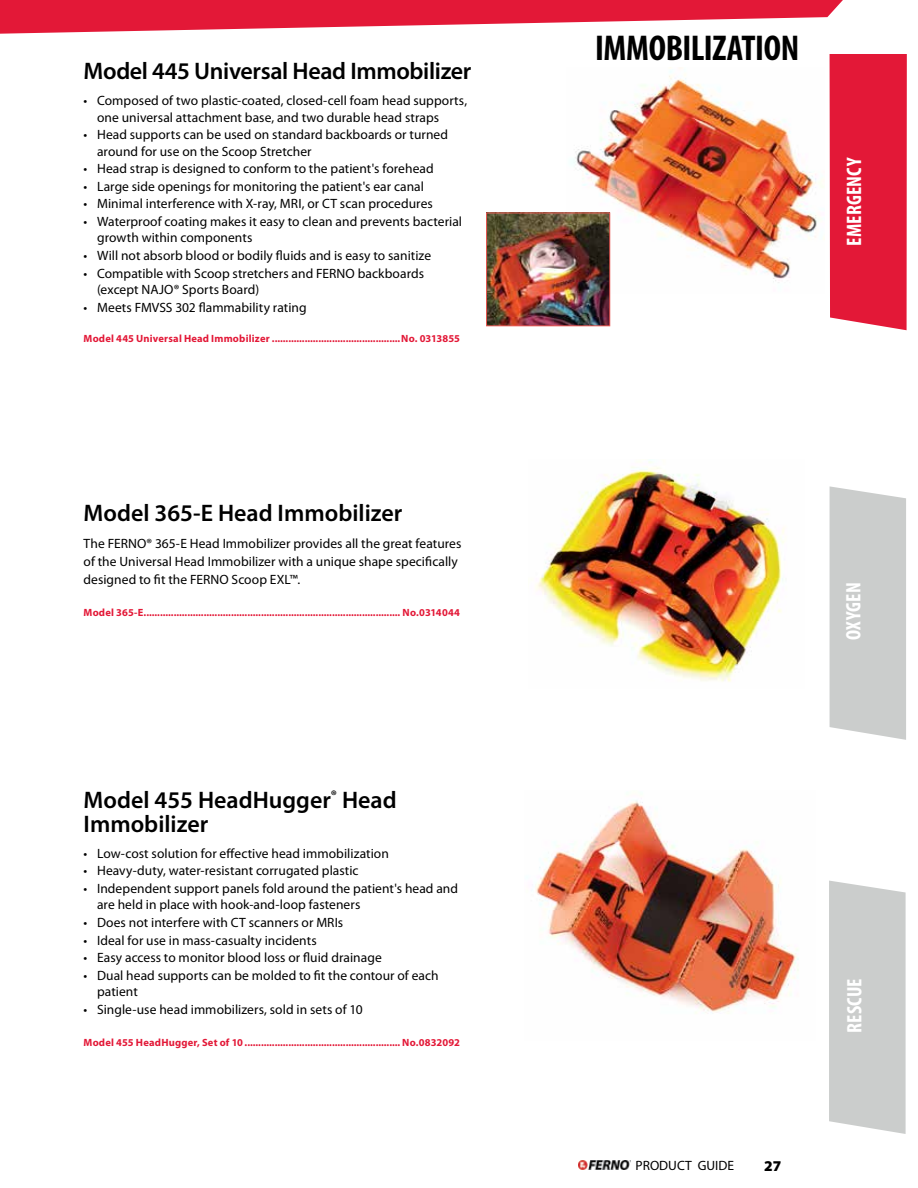
<style>
.page{position:relative;width:918px;height:1188px;background:#fff}
.page>*{position:absolute;margin:0;border:0;box-sizing:border-box;transform-origin:0 0}
.t1{font:700 condensed 36px "Myriad Pro";letter-spacing:-.01em;color:#000}
.t2{font:600 24px/24px "Myriad Pro";color:#000}
.t3{font:700 condensed 21px "Myriad Pro";letter-spacing:.01em;color:#fff}
.t4{font:900 15px "Myriad Pro";color:#000}
.t5{font:13.5px/16.5px "Myriad Pro";letter-spacing:.005em;color:#000}
.t6{font:700 10.5px "Myriad Pro";letter-spacing:.02em;color:#e31837}
</style>
<div class="page">
<img style="left:567px;top:67px;width:257px;height:226px">
<img style="left:488px;top:215px;width:120px;height:109px">
<div style="left:486px;top:213px;width:124px;height:113px;border:1px solid #e85752"></div>
<img style="left:536px;top:461px;width:248px;height:221px">
<img style="left:535px;top:800px;width:264px;height:214px">
<img style="left:579px;top:1160px;width:51px;height:10px">
<svg style="left:830px;top:486px;width:76px;height:254px;background:#ced0cf"></svg>
<div style="left:845px;top:495px;width:28px;height:233px;background:#cbcdcc"></div>
<svg style="left:829px;top:881px;width:77px;height:253px;background:#cfd0d0"></svg>
<div style="left:846px;top:889px;width:28px;height:234px;background:#cbcdcc"></div>
<svg style="left:0;top:0;width:843px;height:34px;fill:#e31837"></svg>
<div style="left:830px;top:54px;width:77px;height:276px;background:#e31837"></div>
<h2 class="t2" style="left:84px;top:59px;width:389px">Model 445 Universal Head Immobilizer</h2>
<p class="t5" style="left:97px;top:93px;width:372px;text-indent:-14px">• Composed of two plastic-coated, closed-cell foam head supports, one universal attachment base, and two durable head straps</p>
<p class="t5" style="left:97px;top:127px;width:353px;text-indent:-14px">• Head supports can be used on standard backboards or turned around for use on the Scoop Stretcher</p>
<p class="t5" style="left:84px;top:161px;width:352px">• Head strap is designed to conform to the patient's forehead</p>
<p class="t5" style="left:84px;top:178px;width:342px">• Large side openings for monitoring the patient's ear canal</p>
<p class="t5" style="left:84px;top:196px;width:351px">• Minimal interference with X-ray, MRI, or CT scan procedures</p>
<p class="t5" style="left:97px;top:213px;width:366px;text-indent:-14px">• Waterproof coating makes it easy to clean and prevents bacterial growth within components</p>
<p class="t5" style="left:84px;top:248px;width:349px">• Will not absorb blood or bodily fluids and is easy to sanitize</p>
<p class="t5" style="left:97px;top:265px;width:329px;text-indent:-14px">• Compatible with Scoop stretchers and FERNO backboards (except NAJO® Sports Board)</p>
<p class="t5" style="left:84px;top:299px;width:225px">• Meets FMVSS 302 flammability rating</p>
<p class="t6" style="left:84px;top:332px;width:378px">Model 445 Universal Head Immobilizer ...............................................No. 0313855</p>
<h2 class="t2" style="left:84px;top:501px;width:320px">Model 365-E Head Immobilizer</h2>
<p class="t5" style="left:84px;top:534px;width:379px;line-height:18px">The FERNO® 365-E Head Immobilizer provides all the great features of the Universal Head Immobilizer with a unique shape specifically designed to fit the FERNO Scoop EXL™.</p>
<p class="t6" style="left:84px;top:607px;width:378px">Model 365-E.............................................................................................. No.0314044</p>
<h2 class="t2" style="left:84px;top:788px;width:315px">Model 455 HeadHugger<sup>®</sup> Head<br>Immobilizer</h2>
<p class="t5" style="left:84px;top:845px;width:307px">• Low-cost solution for effective head immobilization</p>
<p class="t5" style="left:84px;top:863px;width:277px">• Heavy-duty, water-resistant corrugated plastic</p>
<p class="t5" style="left:97px;top:880px;width:363px;text-indent:-14px">• Independent support panels fold around the patient's head and are held in place with hook-and-loop fasteners</p>
<p class="t5" style="left:84px;top:915px;width:261px">• Does not interfere with CT scanners or MRIs</p>
<p class="t5" style="left:84px;top:932px;width:235px">• Ideal for use in mass-casualty incidents</p>
<p class="t5" style="left:84px;top:950px;width:300px">• Easy access to monitor blood loss or fluid drainage</p>
<p class="t5" style="left:97px;top:967px;width:343px;text-indent:-14px">• Dual head supports can be molded to fit the contour of each patient</p>
<p class="t5" style="left:84px;top:1001px;width:281px">• Single-use head immobilizers, sold in sets of 10</p>
<p class="t6" style="left:84px;top:1037px;width:378px">Model 455 HeadHugger, Set of 10 ......................................................... No.0832092</p>
<h1 class="t1" style="left:595px;top:26px;width:206px">IMMOBILIZATION</h1>
<h3 class="t3" style="left:841px;top:246px;width:90px;rotate:-90deg">EMERGENCY</h3>
<h3 class="t3" style="left:840px;top:640px;width:59px;rotate:-90deg">OXYGEN</h3>
<p class="t5" style="left:636px;top:1157px;width:100px">PRODUCT GUIDE</p>
<p class="t4" style="left:764px;top:1157px;width:19px">27</p>
<h3 class="t3" style="left:841px;top:1033px;width:56px;rotate:-90deg">RESCUE</h3>
</div>
